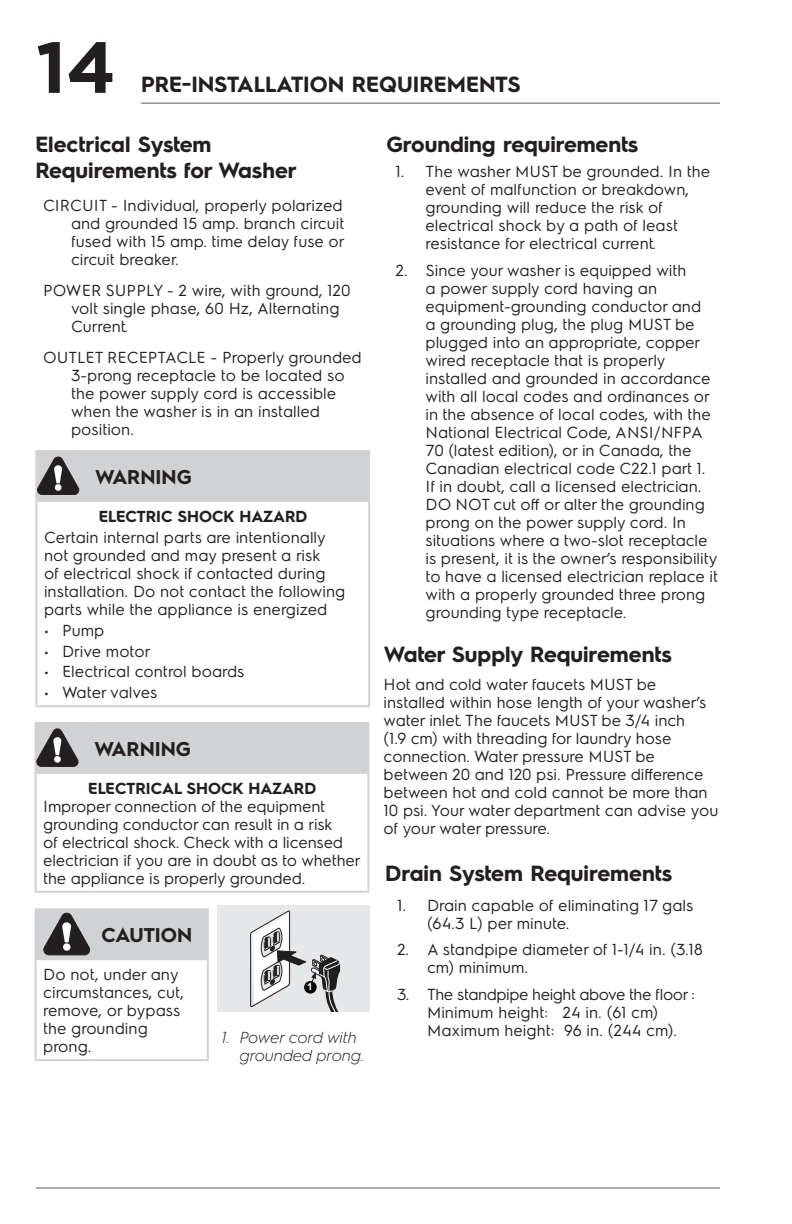
<style>
.page{position:relative;width:792px;height:1224px;background:#fff}
.page>*{position:absolute;margin:0;border:0;box-sizing:border-box;transform-origin:0 0}
.t1{font:700 72px "Gotham";color:#231f20}
.ID_Major_Heading{font:700 22px/26px "Electrolux Sans";color:#231f20}
.ID_Heading_Even__Continued{font:700 22px "Electrolux Sans";color:#231f20}
.ID_Warning_Note_Header{font:700 20px "Electrolux Sans";color:#231f20}
.ID_Body_Text{font:16px/18px "Electrolux Sans";letter-spacing:-.005em;color:#231f20}
.ID_Caution_Warning_Danger_Text{font:16px/18px "Electrolux Sans";color:#231f20}
.ID_Bullet_Text{font:16px/18px "Electrolux Sans";color:#231f20}
.ID_Caution_Warning_Danger_Text-2{font:700 16px "Electrolux Sans";color:#231f20}
.t2{font:italic 300 16px/18px "Electrolux Sans";color:#231f20}
.t3{font:700 10px "Arial";color:#fff}
</style>
<div class="page">
<hr style="left:141px;top:102px;width:579px;height:2px;background:#231f20">
<hr style="left:36px;top:1187px;width:684px;height:2px;background:#231f20">
<hr style="left:368px;top:502px;width:2px;height:203px;background:#d1d2d4">
<hr style="left:35px;top:450px;width:59px;height:2px;background:#d1d2d4">
<hr style="left:35px;top:452px;width:2px;height:48px;background:#d1d2d4">
<hr style="left:94px;top:450px;width:276px;height:2px;background:#d1d2d4">
<hr style="left:368px;top:452px;width:2px;height:48px;background:#d1d2d4">
<hr style="left:35px;top:500px;width:59px;height:2px;background:#d1d2d4">
<hr style="left:35px;top:502px;width:2px;height:203px;background:#d1d2d4">
<hr style="left:94px;top:500px;width:276px;height:2px;background:#d1d2d4">
<hr style="left:35px;top:705px;width:59px;height:2px;background:#d1d2d4">
<hr style="left:94px;top:705px;width:276px;height:2px;background:#d1d2d4">
<div style="left:37px;top:452px;width:331px;height:48px;background:#d1d2d4"></div>
<hr style="left:367px;top:774px;width:2px;height:117px;background:#d1d2d4">
<hr style="left:35px;top:722px;width:58px;height:2px;background:#d1d2d4">
<hr style="left:35px;top:724px;width:2px;height:48px;background:#d1d2d4">
<hr style="left:93px;top:722px;width:276px;height:2px;background:#d1d2d4">
<hr style="left:367px;top:724px;width:2px;height:48px;background:#d1d2d4">
<hr style="left:35px;top:772px;width:58px;height:2px;background:#d1d2d4">
<hr style="left:35px;top:774px;width:2px;height:117px;background:#d1d2d4">
<hr style="left:93px;top:772px;width:276px;height:2px;background:#d1d2d4">
<hr style="left:35px;top:891px;width:58px;height:2px;background:#d1d2d4">
<hr style="left:93px;top:891px;width:276px;height:2px;background:#d1d2d4">
<div style="left:36px;top:724px;width:331px;height:48px;background:#d1d2d4"></div>
<div style="left:218px;top:906px;width:152px;height:106px;background:#e6e7e9"></div>
<svg style="left:250px;top:910px;width:91px;height:102px"></svg>
<div style="left:304px;top:981px;width:13px;height:13px;background:#040503;border-radius:50%"></div>
<hr style="left:207px;top:960px;width:2px;height:99px;background:#d1d2d4">
<hr style="left:35px;top:908px;width:58px;height:2px;background:#d1d2d4">
<hr style="left:35px;top:910px;width:2px;height:48px;background:#d1d2d4">
<hr style="left:93px;top:908px;width:116px;height:2px;background:#d1d2d4">
<hr style="left:207px;top:910px;width:2px;height:48px;background:#d1d2d4">
<hr style="left:35px;top:958px;width:58px;height:2px;background:#d1d2d4">
<hr style="left:35px;top:960px;width:2px;height:99px;background:#d1d2d4">
<hr style="left:93px;top:958px;width:116px;height:2px;background:#d1d2d4">
<hr style="left:35px;top:1059px;width:58px;height:2px;background:#d1d2d4">
<hr style="left:93px;top:1059px;width:116px;height:2px;background:#d1d2d4">
<svg style="left:37px;top:910px;width:170px;height:48px;background:#bababc"></svg>
<h1 class="t1" style="left:36px;top:20px;width:81px">14</h1>
<p class="ID_Heading_Even__Continued" style="left:141px;top:69px;width:381px">PRE-INSTALLATION REQUIREMENTS</p>
<p class="ID_Major_Heading" style="left:35px;top:130px;width:263px">Electrical System<br>Requirements for Washer</p>
<p class="ID_Bullet_Text" style="left:71px;top:195px;width:275px;text-align:justify;text-indent:-28px">CIRCUIT - Individual, properly polarized and grounded 15 amp. branch circuit fused with 15 amp. time delay fuse or circuit breaker.</p>
<p class="ID_Bullet_Text" style="left:71px;top:280px;width:281px;text-indent:-28px">POWER SUPPLY - 2 wire, with ground, 120 volt single phase, 60 Hz, Alternating<br>Current.</p>
<p class="ID_Bullet_Text" style="left:71px;top:348px;width:292px;text-indent:-28px">OUTLET RECEPTACLE - Properly grounded<br>3-prong receptacle to be located so the power supply cord is accessible when the washer is in an installed position.</p>
<p class="ID_Warning_Note_Header" style="left:95px;top:463px;width:98px">WARNING</p>
<p class="ID_Caution_Warning_Danger_Text-2" style="left:99px;top:505px;width:210px">ELECTRIC SHOCK HAZARD</p>
<p class="ID_Caution_Warning_Danger_Text" style="left:44px;top:527px;width:303px">Certain internal parts are intentionally not grounded and may present a risk<br>of electrical shock if contacted during installation. Do not contact the following parts while the appliance is energized</p>
<p class="ID_Body_Text" style="left:44px;top:620px;width:62px">• Pump</p>
<p class="ID_Body_Text" style="left:44px;top:641px;width:108px">• Drive motor</p>
<p class="ID_Body_Text" style="left:44px;top:662px;width:202px">• Electrical control boards</p>
<p class="ID_Body_Text" style="left:44px;top:683px;width:115px">• Water valves</p>
<p class="ID_Warning_Note_Header" style="left:94px;top:735px;width:98px">WARNING</p>
<p class="ID_Caution_Warning_Danger_Text-2" style="left:88px;top:777px;width:229px">ELECTRICAL SHOCK HAZARD</p>
<p class="ID_Caution_Warning_Danger_Text" style="left:44px;top:796px;width:319px">Improper connection of the equipment grounding conductor can result in a risk<br>of electrical shock. Check with a licensed electrician if you are in doubt as to whether the appliance is properly grounded.</p>
<p class="ID_Warning_Note_Header" style="left:101px;top:921px;width:92px">CAUTION</p>
<p class="ID_Caution_Warning_Danger_Text" style="left:44px;top:965px;width:142px">Do not, under any circumstances, cut, remove, or bypass the grounding prong.</p>
<p class="t3" style="left:307px;top:980px;width:7px">1</p>
<p class="t2" style="left:240px;top:1028px;width:126px;text-indent:-18px">1. Power cord with grounded prong.</p>
<p class="ID_Major_Heading" style="left:387px;top:130px;width:253px">Grounding requirements</p>
<p class="ID_Body_Text" style="left:426px;top:162px;width:286px;text-indent:-30px">1. The washer MUST be grounded. In the event of malfunction or breakdown, grounding will reduce the risk of electrical shock by a path of least resistance for electrical current.</p>
<p class="ID_Body_Text" style="left:426px;top:260px;width:294px;text-indent:-30px">2. Since your washer is equipped with<br>a power supply cord having an equipment-grounding conductor and<br>a grounding plug, the plug MUST be plugged into an appropriate, copper wired receptacle that is properly installed and grounded in accordance with all local codes and ordinances or in the absence of local codes, with the National Electrical Code, ANSI/NFPA 70 (latest edition), or in Canada, the Canadian electrical code C22.1 part 1.<br>If in doubt, call a licensed electrician.<br>DO NOT cut off or alter the grounding prong on the power supply cord. In situations where a two-slot receptacle is present, it is the owner’s responsibility to have a licensed electrician replace it with a properly grounded three prong grounding type receptacle.</p>
<p class="ID_Major_Heading" style="left:384px;top:640px;width:289px">Water Supply Requirements</p>
<p class="ID_Body_Text" style="left:384px;top:674px;width:336px">Hot and cold water faucets MUST be installed within hose length of your washer’s water inlet. The faucets MUST be 3/4 inch<br>(1.9 cm) with threading for laundry hose connection. Water pressure MUST be between 20 and 120 psi. Pressure difference between hot and cold cannot be more than 10 psi. Your water department can advise you of your water pressure.</p>
<p class="ID_Major_Heading" style="left:385px;top:859px;width:289px">Drain System Requirements</p>
<p class="ID_Body_Text" style="left:427px;top:895px;width:268px;text-indent:-30px">1. Drain capable of eliminating 17 gals (64.3 L) per minute.</p>
<p class="ID_Body_Text" style="left:427px;top:940px;width:278px;text-indent:-30px">2. A standpipe diameter of 1-1/4 in. (3.18 cm) minimum.</p>
<p class="ID_Body_Text" style="left:427px;top:984px;width:269px;text-indent:-30px">3. The standpipe height above the floor :<br>Minimum height: 24 in. (61 cm)<br>Maximum height: 96 in. (244 cm).</p>
</div>
